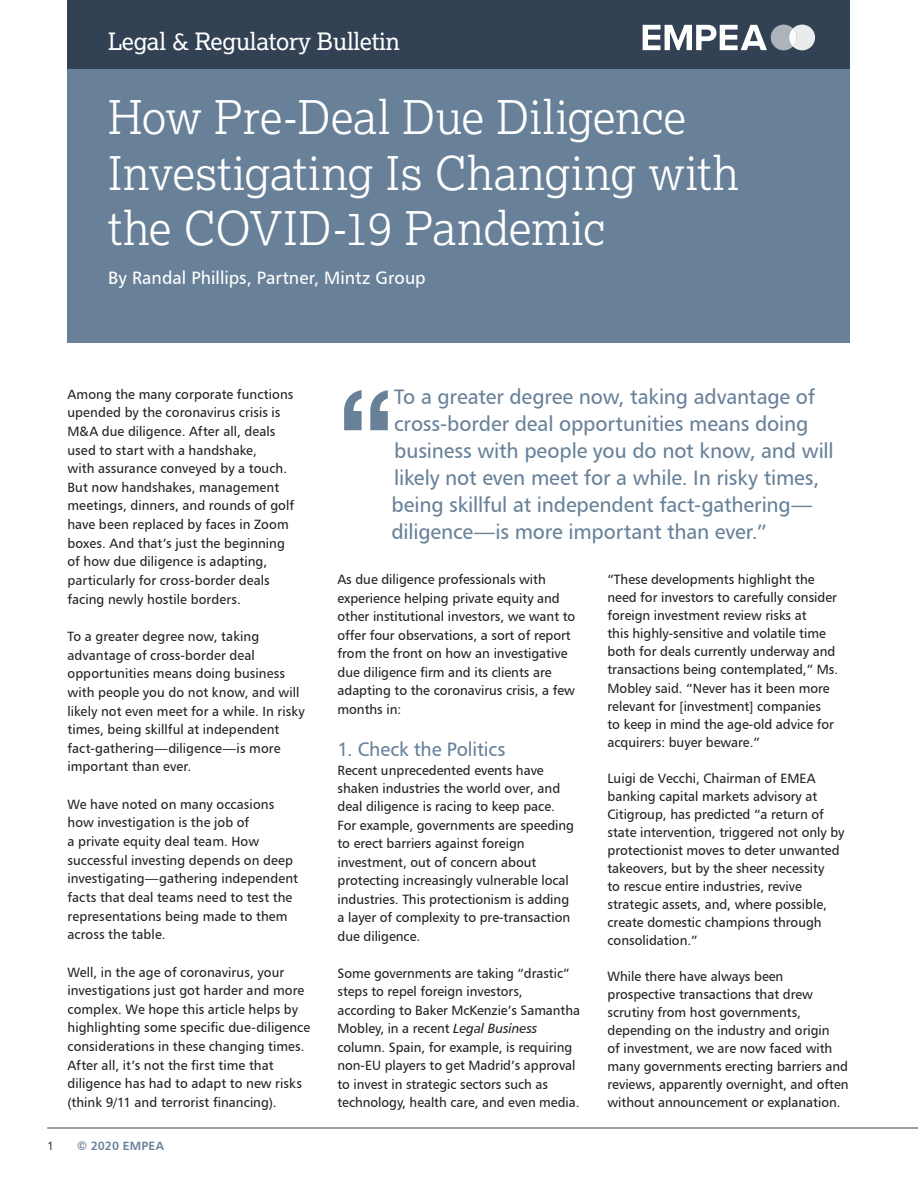
<style>
.page{position:relative;width:918px;height:1188px;background:#fff}
.page>*{position:absolute;margin:0;border:0;box-sizing:border-box;transform-origin:0 0}
.Pull_Quote{font:700 124.8px "Helvetica Neue";color:#688199}
.Headlines{font:300 46.5px/55.8px "Lexia";color:#fff}
.Source_Note{font:24px "Lexia";letter-spacing:-.01em;color:#fff}
.Pull_Quote-2{font:21px/27px "Humanist 777 BT Roman B";letter-spacing:-.01em;color:#688199}
.Body_Copy{font:19.5px "Humanist 777 BT Roman B";letter-spacing:-.01em;color:#688199}
.Headlines-2{font:18px "Humanist 777 BT Roman B";color:#fff}
.Body_Copy-2{font:13.5px/18.6px "Humanist 777 BT Roman B";color:#231f20}
.T{font:12px "Humanist 777 BT Bold B";letter-spacing:.015em;color:#688199}
.T-2{font:12px "Humanist 777 BT Roman B";color:#324153}
.s1{font-family:"Humanist 777 BT Italic B"}
</style>
<div class="page">
<hr style="left:47px;top:1128px;width:871px;height:1px;background:#324153">
<div style="left:68px;top:0;width:782px;height:342px;background:#688199"></div>
<div style="left:68px;top:0;width:782px;height:69px;background:#324153"></div>
<svg style="left:643px;top:25px;width:172px;height:25px"></svg>
<svg style="left:789px;top:28px;width:8px;height:18px"></svg>
<p class="Source_Note" style="left:108px;top:26px;width:294px">Legal &amp; Regulatory Bulletin</p>
<p class="Headlines" style="left:108px;top:88px;width:633px">How Pre-Deal Due Diligence<br>Investigating Is Changing with the COVID-19 Pandemic</p>
<p class="Headlines-2" style="left:108px;top:267px;width:319px">By Randal Phillips, Partner, Mintz Group</p>
<p class="Body_Copy-2" style="left:68px;top:384px;width:228px">Among the many corporate functions upended by the coronavirus crisis is M&amp;A due diligence. After all, deals used to start with a handshake,<br>with assurance conveyed by a touch.<br>But now handshakes, management meetings, dinners, and rounds of golf have been replaced by faces in Zoom boxes. And that’s just the beginning of how due diligence is adapting, particularly for cross-border deals facing newly hostile borders.</p>
<p class="Body_Copy-2" style="left:68px;top:627px;width:239px">To a greater degree now, taking advantage of cross-border deal opportunities means doing business with people you do not know, and will likely not even meet for a while. In risky times, being skillful at independent fact-gathering—diligence—is more important than ever.</p>
<p class="Body_Copy-2" style="left:68px;top:794px;width:232px">We have noted on many occasions how investigation is the job of<br>a private equity deal team. How successful investing depends on deep investigating—gathering independent facts that deal teams need to test the representations being made to them across the table.</p>
<p class="Body_Copy-2" style="left:68px;top:962px;width:244px">Well, in the age of coronavirus, your investigations just got harder and more complex. We hope this article helps by highlighting some specific due-diligence considerations in these changing times.<br>After all, it’s not the first time that diligence has had to adapt to new risks (think 9/11 and terrorist financing).</p>
<p class="T-2" style="left:47px;top:1138px;width:8px">1</p>
<p class="T" style="left:77px;top:1138px;width:88px">© 2020 EMPEA</p>
<p class="Pull_Quote" style="left:338px;top:337px;width:58px">“</p>
<p class="Pull_Quote-2" style="left:392px;top:383px;width:444px">To a greater degree now, taking advantage of cross-border deal opportunities means doing business with people you do not know, and will likely not even meet for a while. In risky times, being skillful at independent fact-gathering— diligence—is more important than ever.”</p>
<p class="Body_Copy-2" style="left:338px;top:570px;width:239px">As due diligence professionals with experience helping private equity and other institutional investors, we want to offer four observations, a sort of report from the front on how an investigative due diligence firm and its clients are adapting to the coronavirus crisis, a few months in:</p>
<p class="Body_Copy" style="left:338px;top:737px;width:170px">1. Check the Politics</p>
<p class="Body_Copy-2" style="left:338px;top:760px;width:238px">Recent unprecedented events have shaken industries the world over, and deal diligence is racing to keep pace.<br>For example, governments are speeding to erect barriers against foreign investment, out of concern about protecting increasingly vulnerable local industries. This protectionism is adding a layer of complexity to pre-transaction due diligence.</p>
<p class="Body_Copy-2" style="left:338px;top:964px;width:244px">Some governments are taking “drastic” steps to repel foreign investors, according to Baker McKenzie’s Samantha Mobley, in a recent <span class="s1">Legal Business </span>column. Spain, for example, is requiring non-EU players to get Madrid’s approval to invest in strategic sectors such as technology, health care, and even media.</p>
<p class="Body_Copy-2" style="left:608px;top:570px;width:232px;line-height:18px">“These developments highlight the need for investors to carefully consider foreign investment review risks at<br>this highly-sensitive and volatile time both for deals currently underway and transactions being contemplated,” Ms.<br>Mobley said. “Never has it been more relevant for [investment] companies<br>to keep in mind the age-old advice for acquirers: buyer beware.”</p>
<p class="Body_Copy-2" style="left:608px;top:769px;width:239px;line-height:18px">Luigi de Vecchi, Chairman of EMEA banking capital markets advisory at Citigroup, has predicted “a return of state intervention, triggered not only by protectionist moves to deter unwanted takeovers, but by the sheer necessity<br>to rescue entire industries, revive strategic assets, and, where possible, create domestic champions through consolidation.”</p>
<p class="Body_Copy-2" style="left:608px;top:967px;width:243px;line-height:18px">While there have always been prospective transactions that drew scrutiny from host governments, depending on the industry and origin<br>of investment, we are now faced with many governments erecting barriers and reviews, apparently overnight, and often without announcement or explanation.</p>
</div>
